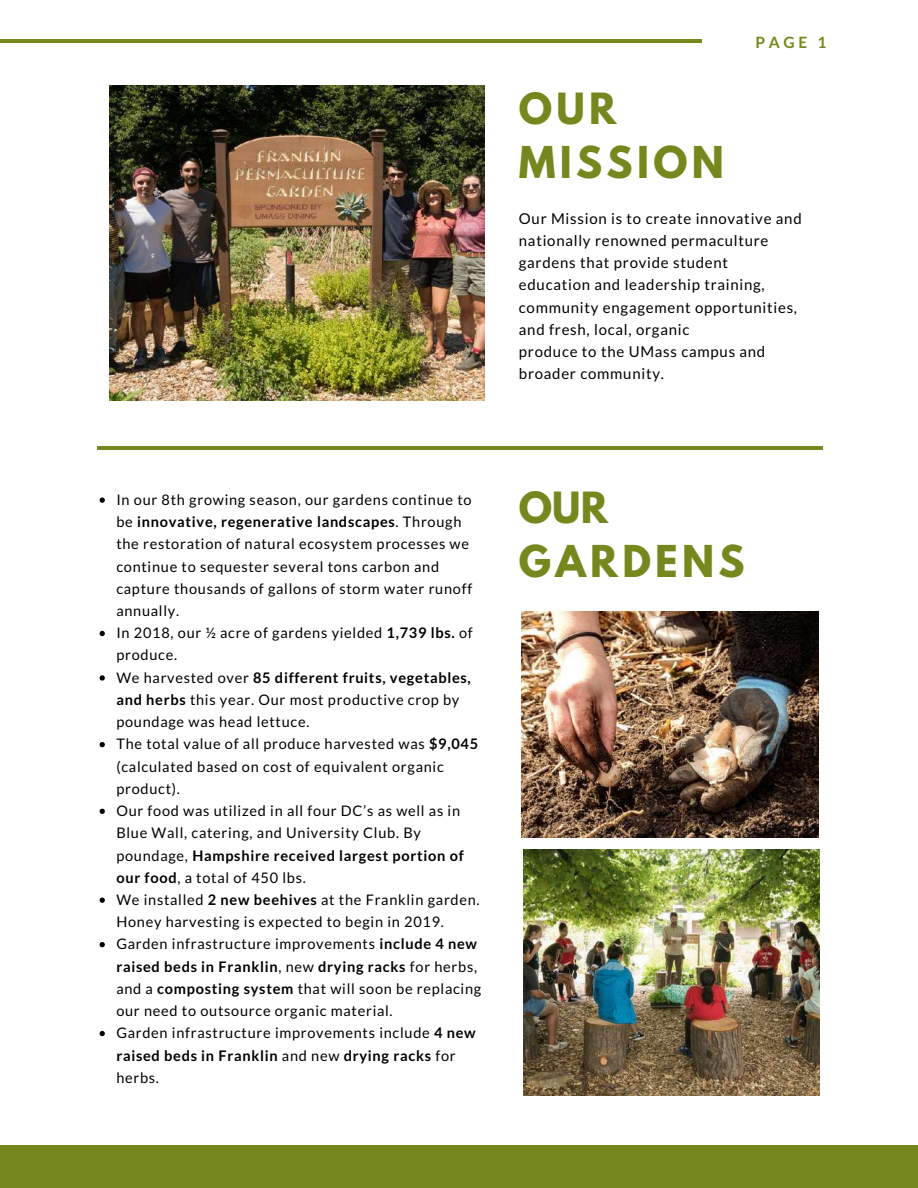
<style>
.page{position:relative;width:918px;height:1188px;background:#fff}
.page>*{position:absolute;margin:0;border:0;box-sizing:border-box;transform-origin:0 0}
.t1{font:700 38.85px "League Spartan";letter-spacing:.11em;color:#76881d}
.t2{font:700 38.1px "League Spartan";letter-spacing:.055em;color:#76881d}
.t3{font:700 15.6px "Lato";color:#76881d}
.t4{font:15px/22.2px "Lato";letter-spacing:.05em;color:#000}
.t5{font:14.55px/22.2px "Lato";letter-spacing:.05em;color:#000}
.s1{font-weight:700}
</style>
<div class="page">
<hr style="left:0;top:40px;width:702px;height:3px;background:#76881d">
<img style="left:109px;top:85px;width:375px;height:315px">
<svg style="left:100px;top:498px;width:5px;height:5px"></svg>
<svg style="left:100px;top:631px;width:5px;height:5px"></svg>
<svg style="left:100px;top:675px;width:5px;height:6px"></svg>
<svg style="left:100px;top:742px;width:5px;height:5px"></svg>
<svg style="left:100px;top:809px;width:5px;height:5px"></svg>
<svg style="left:100px;top:898px;width:5px;height:5px"></svg>
<svg style="left:100px;top:942px;width:5px;height:5px"></svg>
<svg style="left:100px;top:1031px;width:5px;height:5px"></svg>
<hr style="left:97px;top:446px;width:726px;height:3px;background:#76881d">
<div style="left:0;top:1146px;width:918px;height:42px;background:#76881d"></div>
<img style="left:521px;top:611px;width:297px;height:226px">
<img style="left:523px;top:849px;width:296px;height:247px">
<p class="t3" style="left:756px;top:32px;width:72px">PAGE 1</p>
<h2 class="t2" style="left:519px;top:90px;width:99px">OUR</h2>
<h1 class="t1" style="left:519px;top:143px;width:206px">MISSION</h1>
<p class="t4" style="left:519px;top:207px;width:284px">Our Mission is to create innovative and nationally renowned permaculture gardens that provide student education and leadership training, community engagement opportunities, and fresh, local, organic<br>produce to the UMass campus and broader community.</p>
<p class="t5" style="left:116px;top:488px;width:366px">In our 8th growing season, our gardens continue to be <span class="s1">innovative, regenerative landscapes</span>. Through the restoration of natural ecosystem processes we continue to sequester several tons carbon and capture thousands of gallons of storm water runoff annually.<br>In 2018, our ½ acre of gardens yielded <span class="s1">1,739 lbs.</span> of produce.<br>We harvested over <span class="s1">85 different fruits, vegetables, and herbs</span> this year. Our most productive crop by poundage was head lettuce.<br>The total value of all produce harvested was <span class="s1">$9,045 </span>(calculated based on cost of equivalent organic product).<br>Our food was utilized in all four DC’s as well as in Blue Wall, catering, and University Club. By poundage, <span class="s1">Hampshire received largest portion of our food</span>, a total of 450 lbs.<br>We installed <span class="s1">2 new beehives</span> at the Franklin garden.<br>Honey harvesting is expected to begin in 2019.<br>Garden infrastructure improvements <span class="s1">include 4 new raised beds in Franklin</span>, new <span class="s1">drying racks</span> for herbs, and a <span class="s1">composting system</span> that will soon be replacing our need to outsource organic material.<br>Garden infrastructure improvements include <span class="s1">4 new raised beds in Franklin</span> and new <span class="s1">drying racks</span> for herbs.</p>
<h2 class="t2" style="left:519px;top:488px;width:91px">OUR</h2>
<h1 class="t1" style="left:519px;top:542px;width:227px">GARDENS</h1>
</div>
